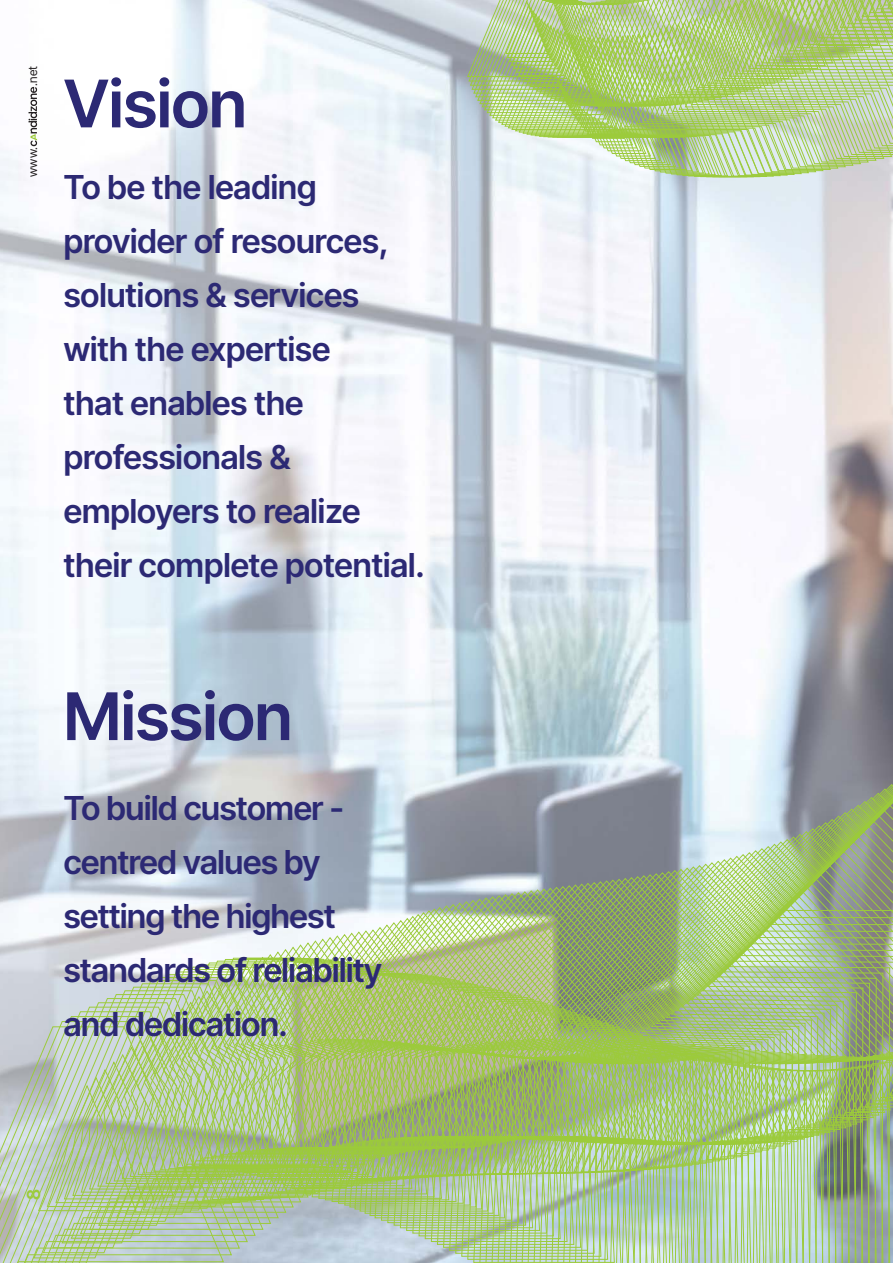
<style>
.page{position:relative;width:893px;height:1263px;background:#fff}
.page>*{position:absolute;margin:0;border:0;box-sizing:border-box;transform-origin:0 0}
.t1{font:600 65.7px "Inter Tight";color:#2c2974}
.t2{font:600 33px/54px "Inter Tight";color:#2c2974}
.t3{font:600 18px "Inter Tight";color:#9ccb3b}
.t4{font:12px "Inter Tight";color:#231f20}
</style>
<div class="page">
<img style="left:0;top:0;width:893px;height:1263px">
<svg style="left:5px;top:991px;width:10px;height:272px;background:#c1c9c4"></svg>
<svg style="left:15px;top:987px;width:10px;height:276px;background:#c2ccc8"></svg>
<svg style="left:25px;top:984px;width:276px;height:279px;background:#bdcbc1"></svg>
<svg style="left:34px;top:980px;width:274px;height:278px;background:#bdcbbf"></svg>
<svg style="left:43px;top:977px;width:272px;height:276px;background:#bbcabd"></svg>
<svg style="left:53px;top:974px;width:270px;height:274px;background:#bdcdbf"></svg>
<svg style="left:62px;top:972px;width:268px;height:271px;background:#bcceb9"></svg>
<svg style="left:71px;top:969px;width:266px;height:269px;background:#bbcdb6"></svg>
<svg style="left:80px;top:967px;width:264px;height:267px;background:#baccb5"></svg>
<svg style="left:90px;top:965px;width:261px;height:264px;background:#baccb5"></svg>
<svg style="left:99px;top:963px;width:248px;height:262px;background:#b8cbac"></svg>
<svg style="left:108px;top:961px;width:234px;height:260px;background:#b7cbaa"></svg>
<svg style="left:117px;top:959px;width:215px;height:258px;background:#b8cbac"></svg>
<svg style="left:126px;top:957px;width:200px;height:257px;background:#b7cca0"></svg>
<svg style="left:134px;top:955px;width:185px;height:257px;background:#b7cca3"></svg>
<svg style="left:143px;top:952px;width:170px;height:258px;background:#b7cca0"></svg>
<svg style="left:152px;top:949px;width:154px;height:259px;background:#b8ce9c"></svg>
<svg style="left:161px;top:947px;width:139px;height:260px;background:#b7ce9a"></svg>
<svg style="left:169px;top:945px;width:124px;height:260px;background:#b8ce9b"></svg>
<svg style="left:178px;top:943px;width:115px;height:261px;background:#b6ce96"></svg>
<svg style="left:186px;top:941px;width:91px;height:261px;background:#b7cf96"></svg>
<svg style="left:195px;top:939px;width:82px;height:262px;background:#b7cf96"></svg>
<svg style="left:203px;top:937px;width:66px;height:263px;background:#b7cf95"></svg>
<svg style="left:212px;top:936px;width:8px;height:263px;background:#b7cf95"></svg>
<svg style="left:220px;top:934px;width:49px;height:265px;background:#b6cf93"></svg>
<svg style="left:228px;top:933px;width:9px;height:265px;background:#b6cf93"></svg>
<svg style="left:237px;top:932px;width:24px;height:266px;background:#b6cf92"></svg>
<svg style="left:245px;top:931px;width:8px;height:266px;background:#b6cf92"></svg>
<svg style="left:253px;top:930px;width:8px;height:267px;background:#b6d092"></svg>
<svg style="left:261px;top:927px;width:8px;height:271px;background:#b6d091"></svg>
<svg style="left:269px;top:925px;width:8px;height:275px;background:#b6d090"></svg>
<svg style="left:277px;top:923px;width:8px;height:279px;background:#b7d191"></svg>
<svg style="left:285px;top:920px;width:8px;height:283px;background:#b6d08e"></svg>
<svg style="left:293px;top:918px;width:7px;height:287px;background:#afc580"></svg>
<svg style="left:300px;top:916px;width:6px;height:291px;background:#b0c680"></svg>
<svg style="left:306px;top:914px;width:7px;height:295px;background:#b3c983"></svg>
<svg style="left:313px;top:912px;width:6px;height:299px;background:#b2c982"></svg>
<svg style="left:319px;top:911px;width:7px;height:302px;background:#b2c882"></svg>
<svg style="left:326px;top:909px;width:6px;height:307px;background:#b2c782"></svg>
<svg style="left:332px;top:907px;width:5px;height:311px;background:#b1c781"></svg>
<svg style="left:337px;top:906px;width:5px;height:314px;background:#b1c881"></svg>
<svg style="left:342px;top:904px;width:5px;height:319px;background:#b1c881"></svg>
<svg style="left:347px;top:903px;width:5px;height:322px;background:#b0c781"></svg>
<svg style="left:352px;top:901px;width:5px;height:327px;background:#b0c781"></svg>
<svg style="left:361px;top:899px;width:5px;height:334px;background:#b0c781"></svg>
<svg style="left:366px;top:898px;width:5px;height:338px;background:#b1c984"></svg>
<svg style="left:371px;top:896px;width:5px;height:343px;background:#b2ca86"></svg>
<svg style="left:645px;top:797px;width:5px;height:466px;background:#96af7c"></svg>
<svg style="left:650px;top:792px;width:5px;height:471px;background:#97af7d"></svg>
<svg style="left:655px;top:788px;width:5px;height:475px;background:#97af7e"></svg>
<svg style="left:660px;top:784px;width:5px;height:479px;background:#97af81"></svg>
<svg style="left:665px;top:779px;width:5px;height:484px;background:#97af80"></svg>
<svg style="left:670px;top:774px;width:5px;height:489px;background:#98b082"></svg>
<svg style="left:675px;top:769px;width:5px;height:494px;background:#9eb787"></svg>
<svg style="left:680px;top:764px;width:5px;height:499px;background:#aac89a"></svg>
<svg style="left:685px;top:759px;width:6px;height:504px;background:#aaca9e"></svg>
<svg style="left:691px;top:754px;width:5px;height:509px;background:#adcc9f"></svg>
<svg style="left:696px;top:748px;width:5px;height:515px;background:#afcea2"></svg>
<svg style="left:701px;top:742px;width:5px;height:521px;background:#b6d3a8"></svg>
<svg style="left:706px;top:736px;width:6px;height:527px;background:#bdd7aa"></svg>
<svg style="left:712px;top:730px;width:5px;height:533px"></svg>
<svg style="left:717px;top:724px;width:6px;height:539px"></svg>
<svg style="left:723px;top:717px;width:5px;height:546px"></svg>
<svg style="left:728px;top:711px;width:5px;height:552px"></svg>
<svg style="left:733px;top:704px;width:6px;height:559px"></svg>
<svg style="left:739px;top:697px;width:6px;height:566px"></svg>
<svg style="left:745px;top:689px;width:5px;height:574px"></svg>
<svg style="left:750px;top:682px;width:6px;height:581px"></svg>
<svg style="left:756px;top:674px;width:6px;height:589px;background:#c5ddb6"></svg>
<svg style="left:762px;top:666px;width:5px;height:597px;background:#c4ddb8"></svg>
<svg style="left:767px;top:658px;width:6px;height:605px;background:#c2dcb7"></svg>
<svg style="left:773px;top:650px;width:6px;height:613px;background:#c1dbb8"></svg>
<svg style="left:779px;top:641px;width:114px;height:622px;background:#98aa8c"></svg>
<svg style="left:468px;top:0;width:425px;height:177px;background:#b8d193"></svg>
<svg style="left:29px;top:87px;width:8px;height:59px"></svg>
<p class="t4" style="left:24px;top:86px;width:21px;rotate:-90deg">.net</p>
<p class="t4" style="left:24px;top:177px;width:31px;rotate:-90deg">www.</p>
<p class="t1" style="left:64px;top:55px;width:184px">Vision</p>
<p class="t2" style="left:64px;top:159px;width:254px">To be the leading</p>
<p class="t2" style="left:64px;top:213px;width:327px">provider of resources,</p>
<p class="t2" style="left:64px;top:267px;width:297px">solutions &amp; services with the expertise</p>
<p class="t2" style="left:64px;top:375px;width:241px">that enables the</p>
<p class="t2" style="left:64px;top:429px;width:228px">professionals &amp;</p>
<p class="t2" style="left:64px;top:483px;width:363px">employers to realize their complete potential.</p>
<p class="t1" style="left:64px;top:667px;width:230px">Mission</p>
<p class="t2" style="left:64px;top:780px;width:282px">To build customer -</p>
<p class="t2" style="left:64px;top:834px;width:258px">centred values by</p>
<p class="t2" style="left:64px;top:888px;width:273px">setting the highest</p>
<p class="t2" style="left:64px;top:942px;width:320px">standards of reliability</p>
<p class="t2" style="left:64px;top:996px;width:226px">and dedication.</p>
<p class="t3" style="left:20px;top:1200px;width:12px;rotate:-90deg">8</p>
</div>
